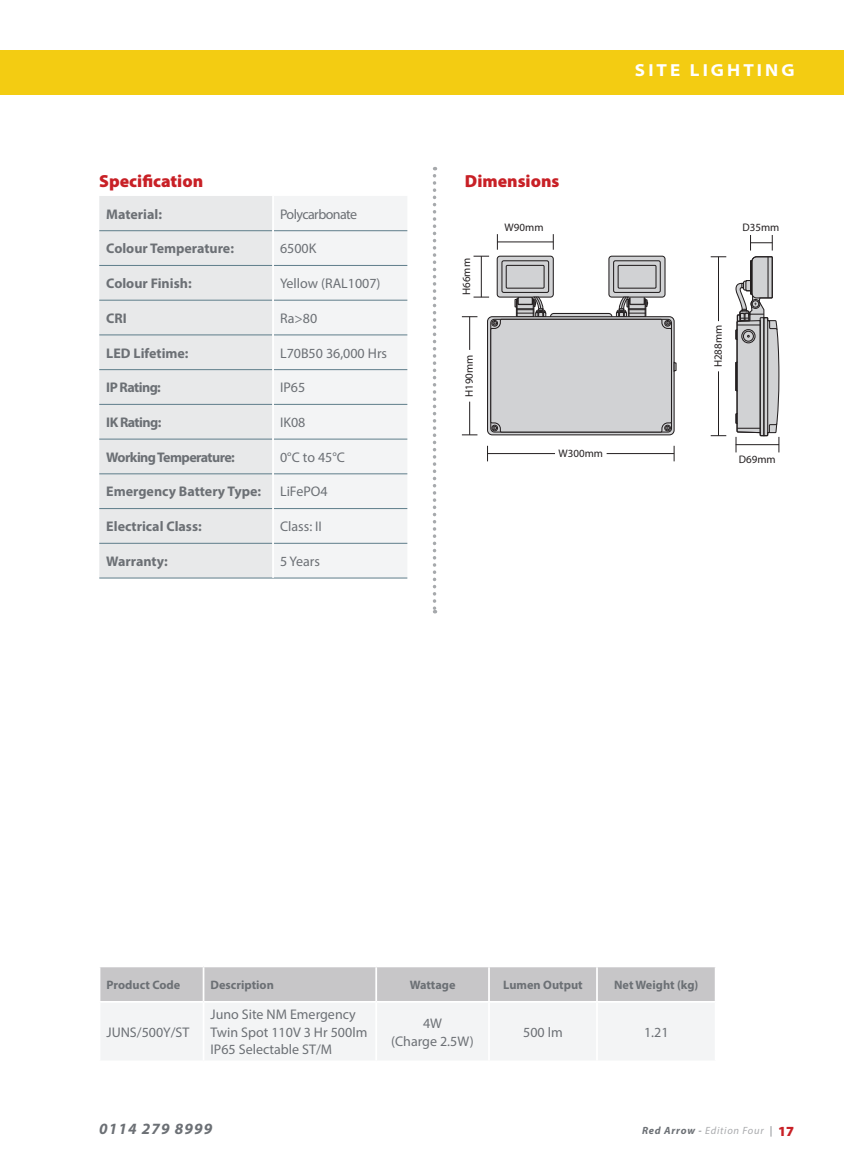
<style>
.page{position:relative;width:844px;height:1166px;background:#fff}
.page>*{position:absolute;margin:0;border:0;box-sizing:border-box;transform-origin:0 0}
.t1{font:900 17.5px "Myriad Pro";color:#c82026}
.t2{font:700 semi-expanded 17.5px "Myriad Pro";letter-spacing:.175em;color:#fff}
.t3{font:italic 700 15.75px "Myriad Pro";letter-spacing:.07em;color:#6c7075}
.t4{font:14px/17.5px "Myriad Pro";color:#6c7075}
.t5{font:700 14px "Myriad Pro";color:#6c7075}
.t6{font:700 14px "Myriad Pro";letter-spacing:-.04em;color:#6c7075}
.t7{font:14px "Myriad Pro";letter-spacing:-.04em;color:#6c7075}
.t8{font:700 12.25px "Myriad Pro";color:#6c7075}
.t9{font:11.03px "Myriad Pro";color:#231f20}
.t10{font:italic 10.5px "Myriad Pro";letter-spacing:.07em;color:#a9aaad}
.s1{font-weight:700;color:#6c7075}
.s2{color:#6c7075}
.s3{font-weight:900;font-style:normal;font-size:14px;color:#c82026}
</style>
<div class="page">
<div style="left:0;top:50px;width:843px;height:44px;background:#f3cc12"></div>
<svg style="left:432px;top:176px;width:4px;height:437px"></svg>
<div style="left:99px;top:196px;width:173px;height:382px;background:#e8e9ea"></div>
<div style="left:274px;top:196px;width:133px;height:382px;background:#f3f4f5"></div>
<hr style="left:99px;top:230px;width:173px;height:1px;background:#5e7d8a">
<hr style="left:274px;top:230px;width:133px;height:1px;background:#5e7d8a">
<hr style="left:99px;top:265px;width:173px;height:1px;background:#5e7d8a">
<hr style="left:274px;top:265px;width:133px;height:1px;background:#5e7d8a">
<hr style="left:99px;top:300px;width:173px;height:1px;background:#5e7d8a">
<hr style="left:274px;top:300px;width:133px;height:1px;background:#5e7d8a">
<hr style="left:99px;top:335px;width:173px;height:1px;background:#5e7d8a">
<hr style="left:274px;top:335px;width:133px;height:1px;background:#5e7d8a">
<hr style="left:99px;top:369px;width:173px;height:1px;background:#5e7d8a">
<hr style="left:274px;top:369px;width:133px;height:1px;background:#5e7d8a">
<hr style="left:99px;top:404px;width:173px;height:1px;background:#5e7d8a">
<hr style="left:274px;top:404px;width:133px;height:1px;background:#5e7d8a">
<hr style="left:99px;top:439px;width:173px;height:1px;background:#5e7d8a">
<hr style="left:274px;top:439px;width:133px;height:1px;background:#5e7d8a">
<hr style="left:99px;top:473px;width:173px;height:1px;background:#5e7d8a">
<hr style="left:274px;top:473px;width:133px;height:1px;background:#5e7d8a">
<hr style="left:99px;top:508px;width:173px;height:1px;background:#5e7d8a">
<hr style="left:274px;top:508px;width:133px;height:1px;background:#5e7d8a">
<hr style="left:99px;top:543px;width:173px;height:1px;background:#5e7d8a">
<hr style="left:274px;top:543px;width:133px;height:1px;background:#5e7d8a">
<hr style="left:99px;top:578px;width:174px;height:1px;background:#5e7d8a">
<hr style="left:273px;top:578px;width:134px;height:1px;background:#5e7d8a">
<div style="left:497px;top:256px;width:56px;height:41px;background:#d1d2d4;border-radius:3px"></div>
<div style="left:496px;top:256px;width:57px;height:42px;border:1px solid #231f20;border-radius:3px"></div>
<svg style="left:502px;top:261px;width:46px;height:31px"></svg>
<div style="left:501px;top:260px;width:48px;height:33px;border:1px solid #231f20;border-radius:2px"></div>
<div style="left:506px;top:265px;width:38px;height:23px;background:#d1d2d4"></div>
<div style="left:505px;top:265px;width:39px;height:24px;border:1px solid #231f20"></div>
<div style="left:608px;top:256px;width:56px;height:41px;background:#d1d2d4;border-radius:3px"></div>
<div style="left:608px;top:256px;width:57px;height:42px;border:1px solid #231f20;border-radius:3px"></div>
<div style="left:613px;top:261px;width:47px;height:31px;background:linear-gradient(to right,#d1d2d4,#d1d2d4);border-radius:2px"></div>
<div style="left:613px;top:260px;width:47px;height:33px;border:1px solid #231f20;border-radius:2px"></div>
<div style="left:618px;top:265px;width:37px;height:23px;background:#d1d2d4"></div>
<div style="left:617px;top:265px;width:39px;height:24px;border:1px solid #231f20"></div>
<svg style="left:487px;top:446px;width:1px;height:15px"></svg>
<hr style="left:487px;top:453px;width:68px;height:1px;background:#231f20">
<svg style="left:673px;top:446px;width:1px;height:15px"></svg>
<hr style="left:606px;top:453px;width:68px;height:1px;background:#231f20">
<svg style="left:462px;top:296px;width:215px;height:139px"></svg>
<hr style="left:481px;top:256px;width:1px;height:41px;background:#231f20">
<svg style="left:473px;top:256px;width:16px;height:1px"></svg>
<svg style="left:497px;top:234px;width:1px;height:16px"></svg>
<hr style="left:497px;top:241px;width:56px;height:1px;background:#231f20">
<svg style="left:552px;top:234px;width:1px;height:16px"></svg>
<svg style="left:710px;top:435px;width:16px;height:1px"></svg>
<hr style="left:718px;top:371px;width:1px;height:65px;background:#231f20">
<svg style="left:710px;top:256px;width:16px;height:1px"></svg>
<hr style="left:718px;top:257px;width:1px;height:64px;background:#231f20">
<svg style="left:750px;top:235px;width:22px;height:15px"></svg>
<svg style="left:735px;top:256px;width:44px;height:196px"></svg>
<svg style="left:100px;top:967px;width:614px;height:93px"></svg>
<hr style="left:203px;top:967px;width:1px;height:34px;background:#fff">
<hr style="left:375px;top:967px;width:2px;height:34px;background:#fff">
<hr style="left:488px;top:967px;width:1px;height:34px;background:#fff">
<hr style="left:596px;top:967px;width:1px;height:34px;background:#fff">
<hr style="left:99px;top:1001px;width:104px;height:2px;background:#fff">
<hr style="left:203px;top:1001px;width:173px;height:2px;background:#fff">
<hr style="left:203px;top:1003px;width:1px;height:57px;background:#fff">
<hr style="left:376px;top:1001px;width:113px;height:2px;background:#fff">
<hr style="left:375px;top:1003px;width:2px;height:57px;background:#fff">
<hr style="left:489px;top:1001px;width:108px;height:2px;background:#fff">
<hr style="left:488px;top:1003px;width:1px;height:57px;background:#fff">
<hr style="left:597px;top:1001px;width:119px;height:2px;background:#fff">
<hr style="left:596px;top:1003px;width:1px;height:57px;background:#fff">
<p class="t2" style="left:634px;top:59px;width:161px">SITE LIGHTING</p>
<p class="t1" style="left:99px;top:169px;width:105px">Specification</p>
<p class="t1" style="left:465px;top:169px;width:96px">Dimensions</p>
<p class="t5" style="left:106px;top:205px;width:57px">Material:</p>
<p class="t7" style="left:280px;top:205px;width:79px">Polycarbonate</p>
<p class="t5" style="left:106px;top:239px;width:129px">Colour Temperature:</p>
<p class="t4" style="left:280px;top:240px;width:38px">6500K</p>
<p class="t5" style="left:106px;top:274px;width:87px">Colour Finish:</p>
<p class="t4" style="left:280px;top:274px;width:102px">Yellow (RAL1007)</p>
<p class="t5" style="left:106px;top:309px;width:22px">CRI</p>
<p class="t4" style="left:280px;top:309px;width:39px">Ra&gt;80</p>
<p class="t5" style="left:106px;top:344px;width:84px">LED Lifetime:</p>
<p class="t4" style="left:280px;top:344px;width:109px">L70B50 36,000 Hrs</p>
<p class="t6" style="left:106px;top:378px;width:56px">IP Rating:</p>
<p class="t4" style="left:280px;top:378px;width:27px">IP65</p>
<p class="t6" style="left:106px;top:413px;width:57px">IK Rating:</p>
<p class="t4" style="left:280px;top:413px;width:27px">IK08</p>
<p class="t6" style="left:106px;top:448px;width:130px">Working Temperature:</p>
<p class="t4" style="left:280px;top:448px;width:66px">0°C to 45°C</p>
<p class="t5" style="left:106px;top:482px;width:156px">Emergency Battery Type:</p>
<p class="t4" style="left:280px;top:483px;width:49px">LiFePO4</p>
<p class="t5" style="left:106px;top:517px;width:97px">Electrical Class:</p>
<p class="t4" style="left:280px;top:517px;width:43px">Class: II</p>
<p class="t5" style="left:106px;top:552px;width:63px">Warranty:</p>
<p class="t4" style="left:280px;top:552px;width:41px">5 Years</p>
<p class="t9" style="left:504px;top:221px;width:40px">W90mm</p>
<p class="t9" style="left:459px;top:295px;width:38px;rotate:-90deg">H66mm</p>
<p class="t9" style="left:462px;top:397px;width:44px;rotate:-90deg">H190mm</p>
<p class="t9" style="left:558px;top:446px;width:46px">W300mm</p>
<p class="t9" style="left:742px;top:221px;width:38px">D35mm</p>
<p class="t9" style="left:711px;top:367px;width:44px;rotate:-90deg">H288mm</p>
<p class="t9" style="left:738px;top:453px;width:38px">D69mm</p>
<p class="t8" style="left:106px;top:976px;width:75px">Product Code</p>
<p class="t8" style="left:210px;top:976px;width:65px">Description</p>
<p class="t8" style="left:409px;top:976px;width:47px">Wattage</p>
<p class="t8" style="left:503px;top:976px;width:81px">Lumen Output</p>
<p class="t8" style="left:614px;top:976px;width:86px">Net Weight (kg)</p>
<p class="t4" style="left:106px;top:1023px;width:84px">JUNS/500Y/ST</p>
<p class="t4" style="left:210px;top:1005px;width:158px">Juno Site NM Emergency<br>Twin Spot 110V 3 Hr 500lm<br>IP65 Selectable ST/M</p>
<p class="t4" style="left:391px;top:1014px;width:84px;text-align:center">4W<br>(Charge 2.5W)</p>
<p class="t4" style="left:523px;top:1023px;width:41px">500 lm</p>
<p class="t4" style="left:644px;top:1023px;width:26px">1.21</p>
<p class="t3" style="left:99px;top:1118px;width:114px">0114 279 8999</p>
<p class="t10" style="left:642px;top:1124px;width:153px"><span class="s1">Red Arrow</span> <span class="s2">-</span> Edition Four <span class="s2">|</span> <span class="s3">17</span></p>
</div>
